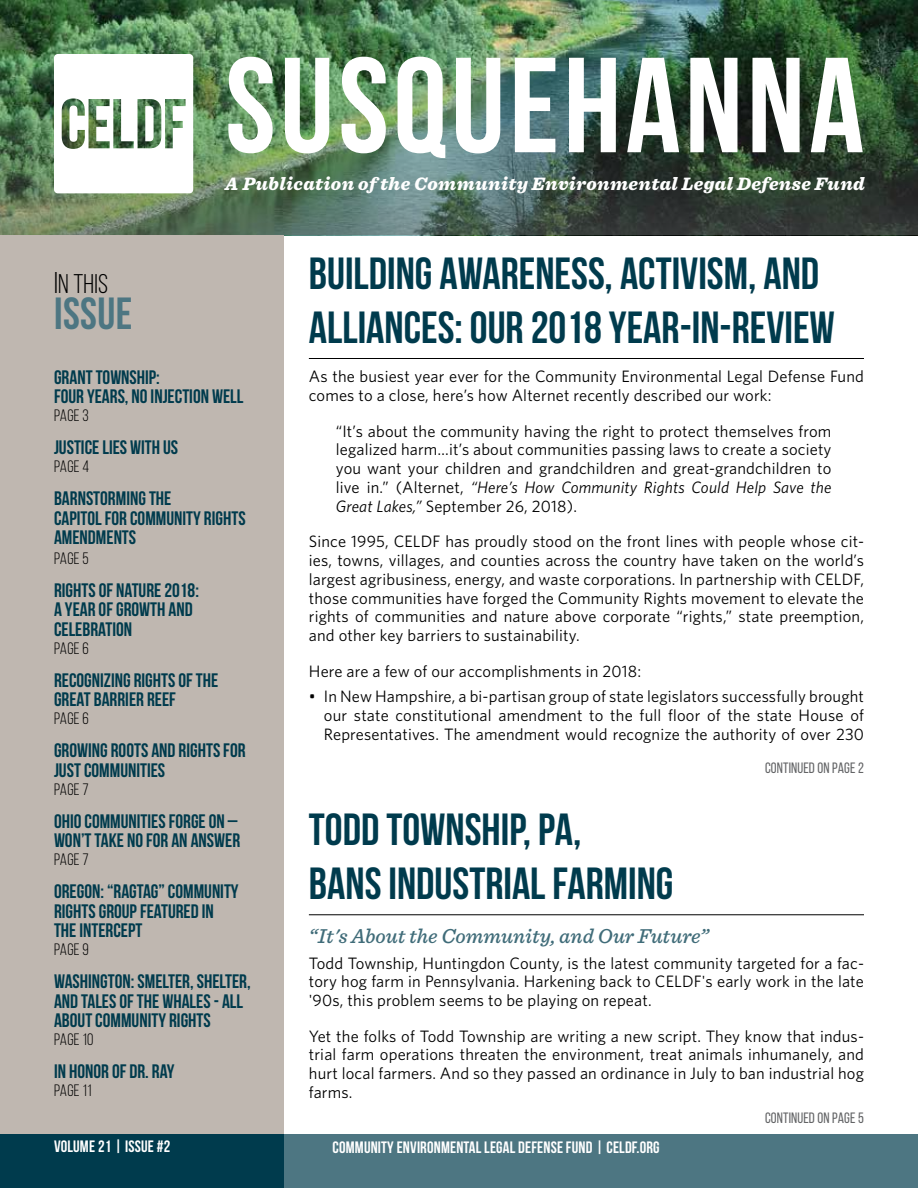
<style>
.page{position:relative;width:918px;height:1188px;background:#fff}
.page>*{position:absolute;margin:0;border:0;box-sizing:border-box;transform-origin:0 0}
.t1{font:700 135px "Bebas Neue";letter-spacing:.035em;color:#fff}
.t2{font:700 45px/54px "Bebas Neue";color:#003b4d}
.t3{font:700 45px "Bebas Neue";letter-spacing:.01em;color:#4d7682}
.t4{font:27px "Bebas Neue";color:#000}
.t5{font:italic 500 21px "Sentinel";color:#406c79}
.t6{font:700 19.5px/19.5px "Bebas Neue";color:#003b4d}
.t7{font:italic 900 18.75px "Sentinel";letter-spacing:.02em;color:#fff}
.t8{font:16.5px/18.8px "Whitney";letter-spacing:.01em;color:#000;text-align:justify}
.t9{font:700 16.5px "Bebas Neue";letter-spacing:.01em;color:#fff}
.t10{font:16.5px "Bebas Neue";letter-spacing:.01em;color:#000}
.t11{font:15px "Bebas Neue";letter-spacing:.01em;color:#636466}
.s1{font-size:30px}
.s2{font-style:italic}
</style>
<div class="page">
<div style="left:0;top:235px;width:284px;height:899px;background:#bfb7b0"></div>
<img style="left:0;top:0;width:918px;height:235px">
<svg style="left:54px;top:54px;width:139px;height:139px"></svg>
<hr style="left:309px;top:358px;width:555px;height:1px;background:#000">
<hr style="left:309px;top:914px;width:555px;height:1px;background:#000">
<div style="left:0;top:1134px;width:918px;height:54px;background:#4d7682"></div>
<div style="left:0;top:1134px;width:284px;height:54px;background:#003b4d"></div>
<h1 class="t1" style="left:225px;top:32px;width:640px">SUSQUEHANNA</h1>
<p class="t7" style="left:225px;top:169px;width:641px">A Publication of the Community Environmental Legal Defense Fund</p>
<h3 class="t4" style="left:54px;top:269px;width:56px"><span class="s1">I</span>N THIS</h3>
<h2 class="t3" style="left:54px;top:289px;width:80px">ISSUE</h2>
<p class="t6" style="left:54px;top:367px;width:191px">GRANT TOWNSHIP:<br>FOUR YEARS, NO INJECTION WELL</p>
<p class="t10" style="left:54px;top:407px;width:36px">PAGE 3</p>
<p class="t6" style="left:54px;top:438px;width:126px">JUSTICE LIES WITH US</p>
<p class="t10" style="left:54px;top:458px;width:37px">PAGE 4</p>
<p class="t6" style="left:54px;top:489px;width:193px">BARNSTORMING THE<br>CAPITOL FOR COMMUNITY RIGHTS<br>AMENDMENTS</p>
<p class="t10" style="left:54px;top:549px;width:36px">PAGE 5</p>
<p class="t6" style="left:54px;top:580px;width:146px">RIGHTS OF NATURE 2018:<br>A YEAR OF GROWTH AND<br>CELEBRATION</p>
<p class="t10" style="left:54px;top:639px;width:36px">PAGE 6</p>
<p class="t6" style="left:54px;top:670px;width:166px">RECOGNIZING RIGHTS OF THE<br>GREAT BARRIER REEF</p>
<p class="t10" style="left:54px;top:710px;width:36px">PAGE 6</p>
<p class="t6" style="left:54px;top:741px;width:193px">GROWING ROOTS AND RIGHTS FOR<br>JUST COMMUNITIES</p>
<p class="t10" style="left:54px;top:780px;width:36px">PAGE 7</p>
<p class="t6" style="left:54px;top:811px;width:188px">OHIO COMMUNITIES FORGE ON –<br>WON’T TAKE NO FOR AN ANSWER</p>
<p class="t10" style="left:54px;top:851px;width:36px">PAGE 7</p>
<p class="t6" style="left:54px;top:882px;width:186px">OREGON: “RAGTAG” COMMUNITY<br>RIGHTS GROUP FEATURED IN<br>THE INTERCEPT</p>
<p class="t10" style="left:54px;top:941px;width:36px">PAGE 9</p>
<p class="t6" style="left:54px;top:972px;width:198px">WASHINGTON: SMELTER, SHELTER,<br>AND TALES OF THE WHALES - ALL<br>ABOUT COMMUNITY RIGHTS</p>
<p class="t10" style="left:54px;top:1031px;width:41px">PAGE 10</p>
<p class="t6" style="left:54px;top:1062px;width:122px">IN HONOR OF DR. RAY</p>
<p class="t10" style="left:54px;top:1082px;width:39px">PAGE 11</p>
<h2 class="t2" style="left:309px;top:246px;width:528px">BUILDING AWARENESS, ACTIVISM, AND<br>ALLIANCES: OUR 2018 YEAR-IN-REVIEW</h2>
<p class="t8" style="left:309px;top:367px;width:557px">As the busiest year ever for the Community Environmental Legal Defense Fund comes to a close, here’s how Alternet recently described our work:</p>
<p class="t8" style="left:336px;top:421px;width:497px">“It’s about the community having the right to protect themselves from legalized harm…it’s about communities passing laws to create a society you want your children and grandchildren and great-grandchildren to live in.” (Alternet, <span class="s2">“Here’s How Community Rights Could Help Save the Great Lakes,”</span> September 26, 2018).</p>
<p class="t8" style="left:309px;top:532px;width:557px">Since 1995, CELDF has proudly stood on the front lines with people whose cit&shy;ies, towns, villages, and counties across the country have taken on the world’s largest agribusiness, energy, and waste corporations. In partnership with CELDF, those communities have forged the Community Rights movement to elevate the rights of communities and nature above corporate “rights,” state preemption, and other key barriers to sustainability.</p>
<p class="t8" style="left:309px;top:661px;width:334px">Here are a few of our accomplishments in 2018:</p>
<p class="t8" style="left:324px;top:687px;width:542px;text-indent:-15px">• In New Hampshire, a bi-partisan group of state legislators successfully brought our state constitutional amendment to the full floor of the state House of Representatives. The amendment would recognize the authority of over 230</p>
<p class="t11" style="left:765px;top:759px;width:100px">CONTINUED ON PAGE 2</p>
<h2 class="t2" style="left:309px;top:802px;width:366px">TODD TOWNSHIP, PA,<br>BANS INDUSTRIAL FARMING</h2>
<p class="t5" style="left:309px;top:920px;width:401px">“It's About the Community, and Our Future”</p>
<p class="t8" style="left:309px;top:953px;width:557px">Todd Township, Huntingdon County, is the latest community targeted for a fac&shy;tory hog farm in Pennsylvania. Harkening back to CELDF's early work in the late '90s, this problem seems to be playing on repeat.</p>
<p class="t8" style="left:309px;top:1026px;width:557px">Yet the folks of Todd Township are writing a new script. They know that indus&shy;trial farm operations threaten the environment, treat animals inhumanely, and hurt local farmers. And so they passed an ordinance in July to ban industrial hog farms.</p>
<p class="t11" style="left:765px;top:1110px;width:100px">CONTINUED ON PAGE 5</p>
<p class="t9" style="left:54px;top:1138px;width:118px">VOLUME 21 | ISSUE #2</p>
<p class="t9" style="left:333px;top:1138px;width:328px">COMMUNITY ENVIRONMENTAL LEGAL DEFENSE FUND | CELDF.ORG</p>
</div>
